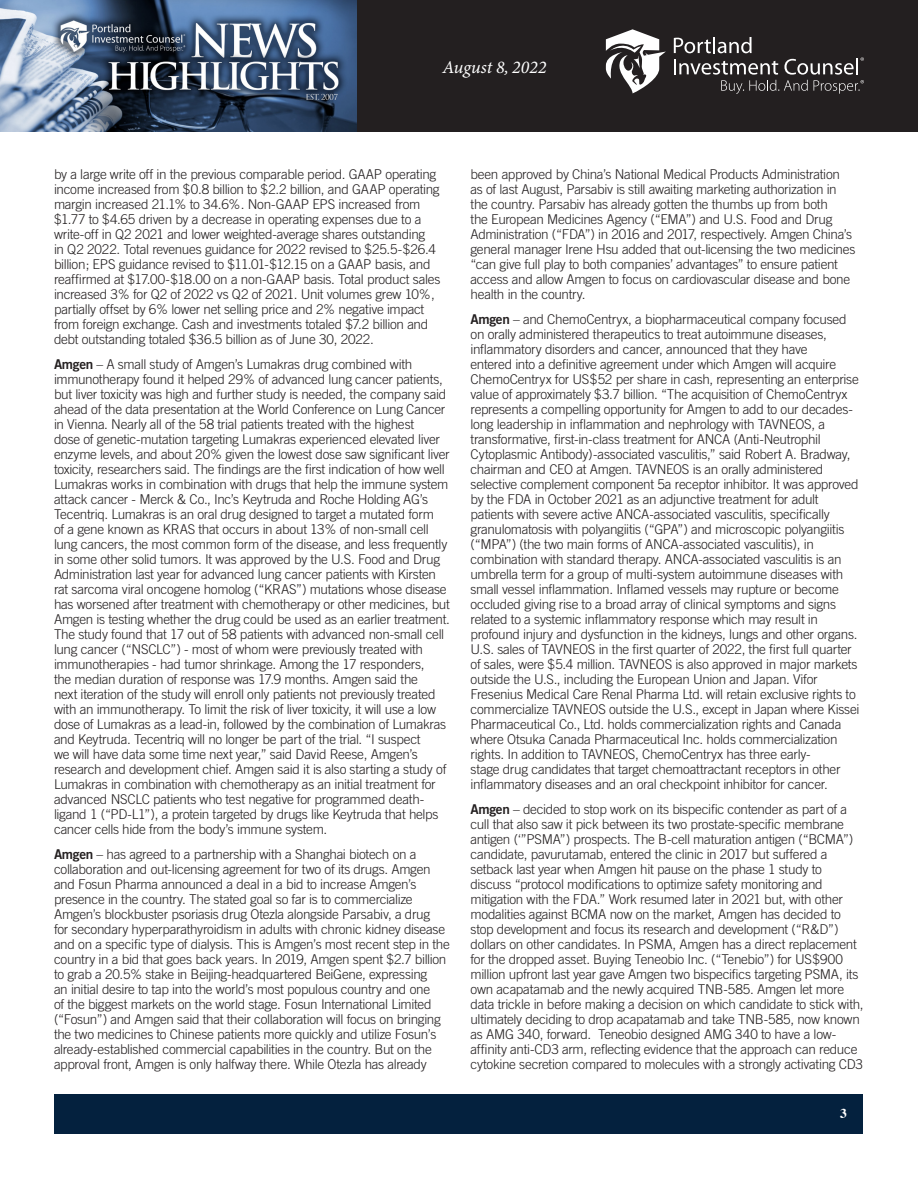
<style>
.page{position:relative;width:918px;height:1188px;background:#fff}
.page>*{position:absolute;margin:0;border:0;box-sizing:border-box;transform-origin:0 0}
.t1{font:italic 18px "Minion Variable Concept";color:#fff}
.Article_-_Body{font:300 13.5px/15px "Trade Gothic";letter-spacing:-.02em;color:#231f20}
.t2{font:700 13.5px "Times";color:#fff}
.s1{font-family:"Trade Gothic Bold Two";font-weight:400}
</style>
<div class="page">
<div style="left:356px;top:0;width:562px;height:132px;background:#231f20"></div>
<img style="left:0;top:0;width:356px;height:132px">
<svg style="left:674px;top:37px;width:190px;height:57px"></svg>
<svg style="left:606px;top:29px;width:60px;height:64px"></svg>
<div style="left:55px;top:1094px;width:808px;height:39px;background:#04213e"></div>
<h1 class="t1" style="left:443px;top:55px;width:105px">August 8, 2022</h1>
<p class="Article_-_Body" style="left:54px;top:167px;width:388px">by a large write off in the previous comparable period. GAAP operating income increased from $0.8 billion to $2.2 billion, and GAAP operating margin increased 21.1% to 34.6%. Non-GAAP EPS increased from $1.77 to $4.65 driven by a decrease in operating expenses due to a write-off in Q2 2021 and lower weighted-average shares outstanding<br>in Q2 2022. Total revenues guidance for 2022 revised to $25.5-$26.4 billion; EPS guidance revised to $11.01-$12.15 on a GAAP basis, and reaffirmed at $17.00-$18.00 on a non-GAAP basis. Total product sales increased 3% for Q2 of 2022 vs Q2 of 2021. Unit volumes grew 10%, partially offset by 6% lower net selling price and 2% negative impact from foreign exchange. Cash and investments totaled $7.2 billion and debt outstanding totaled $36.5 billion as of June 30, 2022.</p>
<p class="Article_-_Body" style="left:54px;top:356px;width:397px"><span class="s1">Amgen</span> – A small study of Amgen’s Lumakras drug combined with immunotherapy found it helped 29% of advanced lung cancer patients, but liver toxicity was high and further study is needed, the company said ahead of the data presentation at the World Conference on Lung Cancer in Vienna. Nearly all of the 58 trial patients treated with the highest<br>dose of genetic-mutation targeting Lumakras experienced elevated liver enzyme levels, and about 20% given the lowest dose saw significant liver toxicity, researchers said. The findings are the first indication of how well Lumakras works in combination with drugs that help the immune system attack cancer - Merck &amp; Co., Inc’s Keytruda and Roche Holding AG’s Tecentriq. Lumakras is an oral drug designed to target a mutated form<br>of a gene known as KRAS that occurs in about 13% of non-small cell lung cancers, the most common form of the disease, and less frequently in some other solid tumors. It was approved by the U.S. Food and Drug Administration last year for advanced lung cancer patients with Kirsten rat sarcoma viral oncogene homolog (“KRAS”) mutations whose disease has worsened after treatment with chemotherapy or other medicines, but Amgen is testing whether the drug could be used as an earlier treatment.<br>The study found that 17 out of 58 patients with advanced non-small cell lung cancer (“NSCLC”) - most of whom were previously treated with immunotherapies - had tumor shrinkage. Among the 17 responders,<br>the median duration of response was 17.9 months. Amgen said the<br>next iteration of the study will enroll only patients not previously treated with an immunotherapy. To limit the risk of liver toxicity, it will use a low dose of Lumakras as a lead-in, followed by the combination of Lumakras and Keytruda. Tecentriq will no longer be part of the trial. “I suspect<br>we will have data some time next year,” said David Reese, Amgen’s research and development chief. Amgen said it is also starting a study of Lumakras in combination with chemotherapy as an initial treatment for advanced NSCLC patients who test negative for programmed death&shy;ligand 1 (“PD-L1”), a protein targeted by drugs like Keytruda that helps cancer cells hide from the body’s immune system.</p>
<p class="Article_-_Body" style="left:54px;top:846px;width:397px"><span class="s1">Amgen</span> – has agreed to a partnership with a Shanghai biotech on a collaboration and out-licensing agreement for two of its drugs. Amgen and Fosun Pharma announced a deal in a bid to increase Amgen’s presence in the country. The stated goal so far is to commercialize Amgen’s blockbuster psoriasis drug Otezla alongside Parsabiv, a drug<br>for secondary hyperparathyroidism in adults with chronic kidney disease and on a specific type of dialysis. This is Amgen’s most recent step in the country in a bid that goes back years. In 2019, Amgen spent $2.7 billion to grab a 20.5% stake in Beijing-headquartered BeiGene, expressing<br>an initial desire to tap into the world’s most populous country and one<br>of the biggest markets on the world stage. Fosun International Limited (“Fosun”) and Amgen said that their collaboration will focus on bringing the two medicines to Chinese patients more quickly and utilize Fosun’s already-established commercial capabilities in the country. But on the approval front, Amgen is only halfway there. While Otezla has already</p>
<p class="Article_-_Body" style="left:471px;top:167px;width:386px">been approved by China’s National Medical Products Administration as of last August, Parsabiv is still awaiting marketing authorization in the country. Parsabiv has already gotten the thumbs up from both<br>the European Medicines Agency (“EMA”) and U.S. Food and Drug Administration (“FDA”) in 2016 and 2017, respectively. Amgen China’s general manager Irene Hsu added that out-licensing the two medicines “can give full play to both companies’ advantages” to ensure patient access and allow Amgen to focus on cardiovascular disease and bone health in the country.</p>
<p class="Article_-_Body" style="left:471px;top:311px;width:390px"><span class="s1">Amgen</span> – and ChemoCentryx, a biopharmaceutical company focused on orally administered therapeutics to treat autoimmune diseases, inflammatory disorders and cancer, announced that they have<br>entered into a definitive agreement under which Amgen will acquire ChemoCentryx for US$52 per share in cash, representing an enterprise value of approximately $3.7 billion. “The acquisition of ChemoCentryx represents a compelling opportunity for Amgen to add to our decades&shy;long leadership in inflammation and nephrology with TAVNEOS, a transformative, first-in-class treatment for ANCA (Anti-Neutrophil Cytoplasmic Antibody)-associated vasculitis,” said Robert A. Bradway, chairman and CEO at Amgen. TAVNEOS is an orally administered selective complement component 5a receptor inhibitor. It was approved by the FDA in October 2021 as an adjunctive treatment for adult patients with severe active ANCA-associated vasculitis, specifically granulomatosis with polyangiitis (“GPA”) and microscopic polyangiitis (“MPA”) (the two main forms of ANCA-associated vasculitis), in combination with standard therapy. ANCA-associated vasculitis is an umbrella term for a group of multi-system autoimmune diseases with small vessel inflammation. Inflamed vessels may rupture or become occluded giving rise to a broad array of clinical symptoms and signs related to a systemic inflammatory response which may result in profound injury and dysfunction in the kidneys, lungs and other organs.<br>U.S. sales of TAVNEOS in the first quarter of 2022, the first full quarter of sales, were $5.4 million. TAVNEOS is also approved in major markets outside the U.S., including the European Union and Japan. Vifor Fresenius Medical Care Renal Pharma Ltd. will retain exclusive rights to commercialize TAVNEOS outside the U.S., except in Japan where Kissei Pharmaceutical Co., Ltd. holds commercialization rights and Canada where Otsuka Canada Pharmaceutical Inc. holds commercialization rights. In addition to TAVNEOS, ChemoCentryx has three early-<br>stage drug candidates that target chemoattractant receptors in other inflammatory diseases and an oral checkpoint inhibitor for cancer.</p>
<p class="Article_-_Body" style="left:471px;top:801px;width:395px"><span class="s1">Amgen</span> – decided to stop work on its bispecific contender as part of a cull that also saw it pick between its two prostate-specific membrane antigen (‘”PSMA”) prospects. The B-cell maturation antigen (“BCMA”) candidate, pavurutamab, entered the clinic in 2017 but suffered a setback last year when Amgen hit pause on the phase 1 study to discuss “protocol modifications to optimize safety monitoring and mitigation with the FDA.” Work resumed later in 2021 but, with other modalities against BCMA now on the market, Amgen has decided to stop development and focus its research and development (“R&amp;D”) dollars on other candidates. In PSMA, Amgen has a direct replacement for the dropped asset. Buying Teneobio Inc. (“Tenebio”) for US$900 million upfront last year gave Amgen two bispecifics targeting PSMA, its own acapatamab and the newly acquired TNB-585. Amgen let more data trickle in before making a decision on which candidate to stick with, ultimately deciding to drop acapatamab and take TNB-585, now known as AMG 340, forward. Teneobio designed AMG 340 to have a low&shy;affinity anti-CD3 arm, reflecting evidence that the approach can reduce cytokine secretion compared to molecules with a strongly activating CD3</p>
<p class="t2" style="left:840px;top:1100px;width:8px">3</p>
</div>
